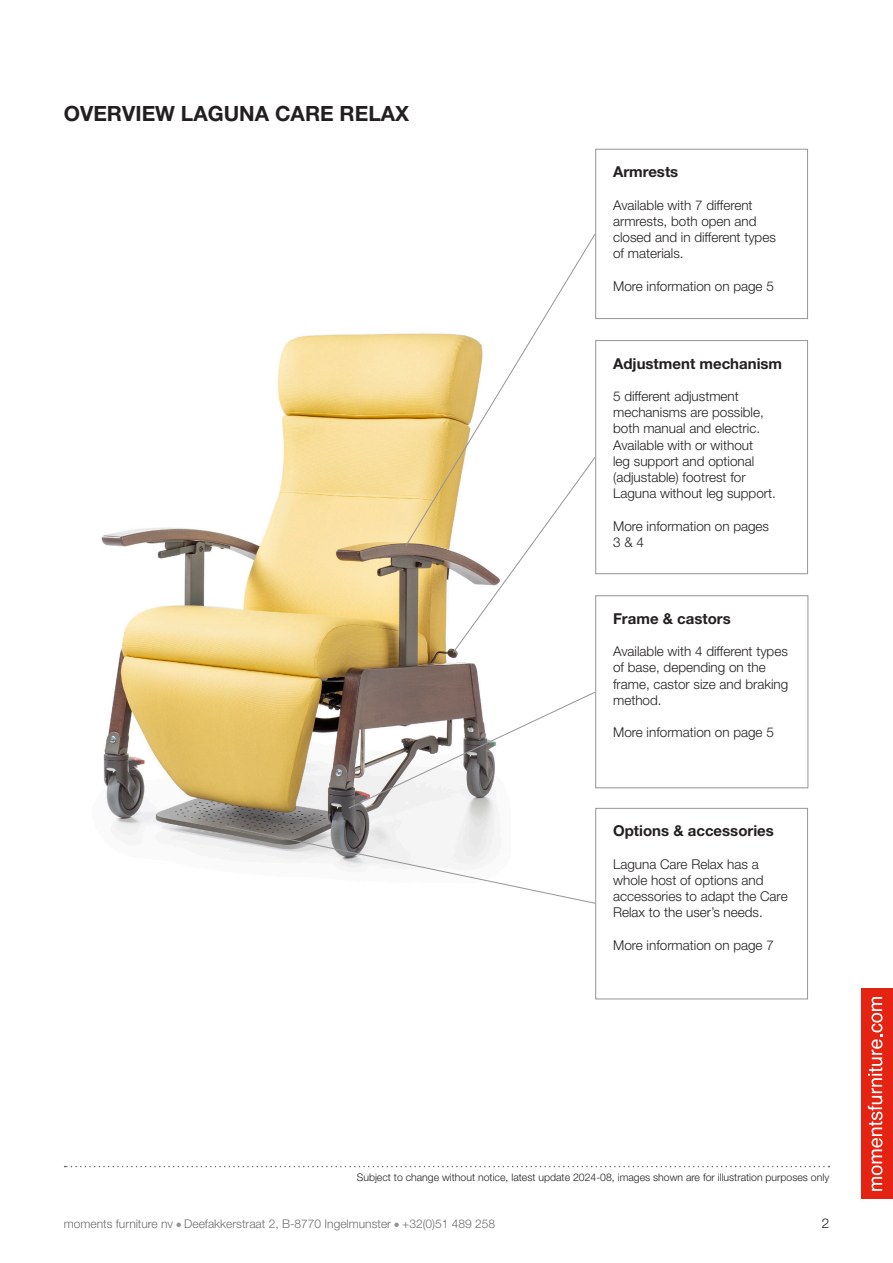
<style>
.page{position:relative;width:893px;height:1263px;background:#fff}
.page>*{position:absolute;margin:0;border:0;box-sizing:border-box;transform-origin:0 0}
.t1{font:700 21px "Helvetica Neue LT Std";color:#231f20}
.t2{font:700 15px "Helvetica Neue LT Std";color:#231f20}
.t3{font:300 13.5px/16.2px "Helvetica Neue LT Std";color:#231f20}
.t4{font:300 12px "Helvetica Neue LT Std";color:#6c6d70}
.t5{font:300 10.5px "Helvetica Neue LT Std";color:#231f20}
</style>
<div class="page">
<svg style="left:176px;top:1222px;width:5px;height:5px"></svg>
<svg style="left:394px;top:1222px;width:5px;height:5px"></svg>
<div style="left:861px;top:989px;width:32px;height:210px;background:#e42313"></div>
<svg style="left:868px;top:997px;width:14px;height:194px"></svg>
<svg style="left:65px;top:1166px;width:764px;height:1px"></svg>
<img style="left:101px;top:333px;width:395px;height:519px">
<svg style="left:405px;top:234px;width:190px;height:313px"></svg>
<svg style="left:452px;top:456px;width:144px;height:198px"></svg>
<svg style="left:348px;top:691px;width:248px;height:118px"></svg>
<svg style="left:225px;top:825px;width:370px;height:79px"></svg>
<div style="left:595px;top:808px;width:213px;height:191px;border:1px solid #939598"></div>
<div style="left:595px;top:340px;width:213px;height:234px;border:1px solid #939598"></div>
<div style="left:595px;top:595px;width:213px;height:193px;border:1px solid #939598"></div>
<div style="left:595px;top:149px;width:213px;height:170px;border:1px solid #939598"></div>
<h1 class="t1" style="left:64px;top:101px;width:347px">OVERVIEW LAGUNA CARE RELAX</h1>
<p class="t2" style="left:613px;top:163px;width:67px">Armrests</p>
<p class="t3" style="left:613px;top:197px;width:164px">Available with 7 different armrests, both open and closed and in different types of materials.</p>
<p class="t3" style="left:613px;top:278px;width:162px">More information on page 5</p>
<p class="t2" style="left:613px;top:354px;width:171px">Adjustment mechanism</p>
<p class="t3" style="left:613px;top:388px;width:164px">5 different adjustment mechanisms are possible, both manual and electric.<br>Available with or without<br>leg support and optional (adjustable) footrest for<br>Laguna without leg support.</p>
<p class="t3" style="left:613px;top:517px;width:158px">More information on pages<br>3 &amp; 4</p>
<p class="t2" style="left:613px;top:609px;width:119px">Frame &amp; castors</p>
<p class="t3" style="left:613px;top:643px;width:177px">Available with 4 different types of base, depending on the frame, castor size and braking method.</p>
<p class="t3" style="left:613px;top:724px;width:162px">More information on page 5</p>
<p class="t2" style="left:613px;top:822px;width:162px">Options &amp; accessories</p>
<p class="t3" style="left:613px;top:856px;width:176px">Laguna Care Relax has a whole host of options and accessories to adapt the Care<br>Relax to the user’s needs.</p>
<p class="t3" style="left:613px;top:937px;width:162px">More information on page 7</p>
<p class="t5" style="left:357px;top:1170px;width:474px">Subject to change without notice, latest update 2024-08, images shown are for illustration purposes only</p>
<p class="t4" style="left:64px;top:1216px;width:433px">moments furniture nv Deefakkerstraat 2, B-8770 Ingelmunster +32(0)51 489 258</p>
<p class="t3" style="left:822px;top:1214px;width:9px">2</p>
</div>
